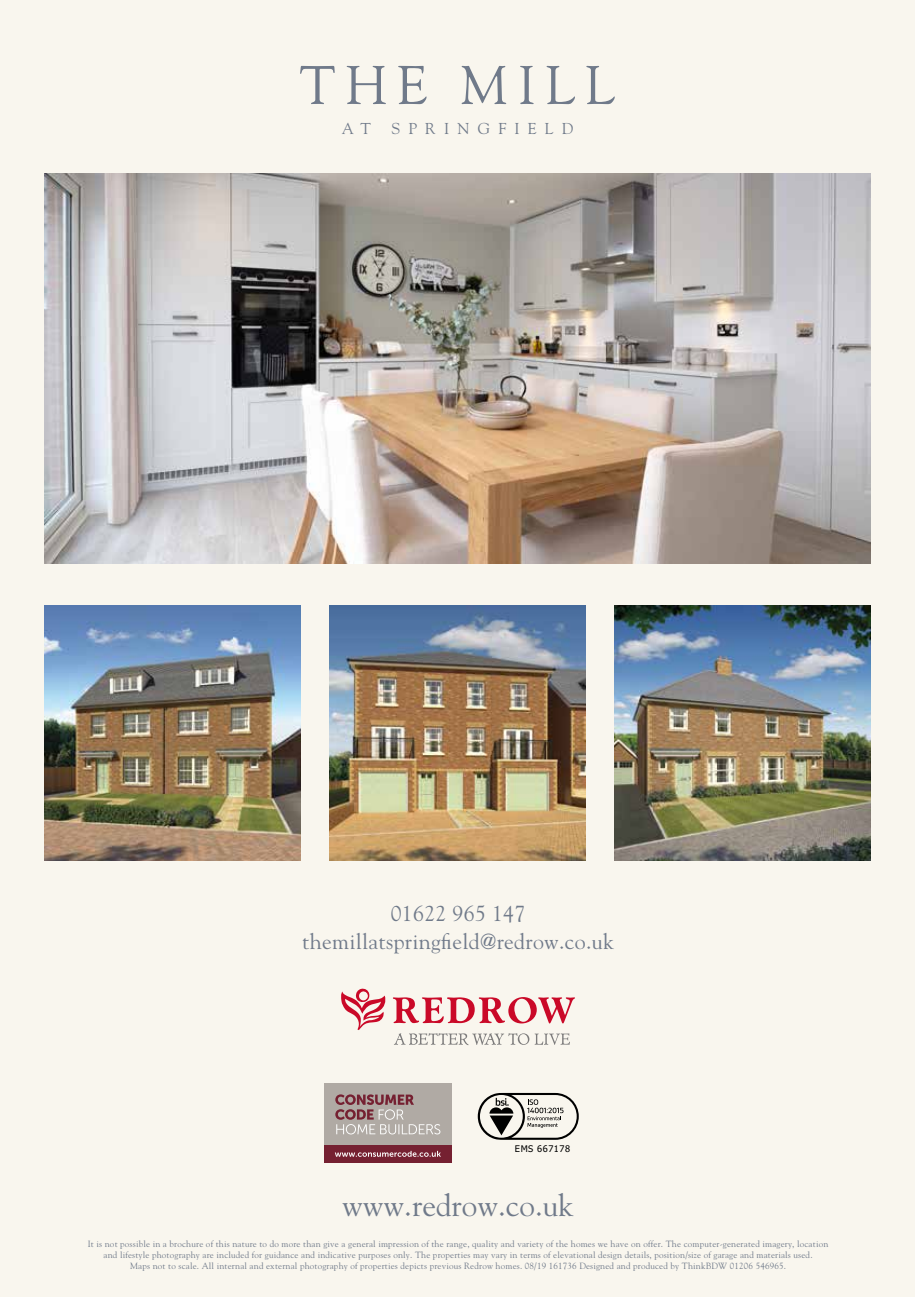
<style>
.page{position:relative;width:915px;height:1297px;background:#fff}
.page>*{position:absolute;margin:0;border:0;box-sizing:border-box;transform-origin:0 0}
.t1{font:54px "Goudy";letter-spacing:.18em;color:#707a8a}
.t2{font:30.9px "Goudy";color:#707a8a}
.t3{font:21.75px/28.5px "Goudy";letter-spacing:.015em;color:#707a8a;text-align:center}
.t4{font:15.75px "Goudy";letter-spacing:.52em;color:#707a8a}
.t5{font:9.15px "Tahoma";letter-spacing:.06em;color:#000}
.t6{font:9px/11.2px "Goudy";letter-spacing:.02em;color:#707a8a;text-align:center}
</style>
<div class="page">
<div style="left:0;top:0;width:914px;height:1297px;background:#f9f6ee"></div>
<svg style="left:393px;top:997px;width:182px;height:26px"></svg>
<svg style="left:341px;top:989px;width:45px;height:41px"></svg>
<svg style="left:394px;top:1033px;width:176px;height:12px"></svg>
<img style="left:45px;top:174px;width:825px;height:389px">
<img style="left:45px;top:605px;width:255px;height:256px">
<img style="left:614px;top:605px;width:256px;height:256px">
<img style="left:330px;top:605px;width:255px;height:256px">
<div style="left:324px;top:1145px;width:127px;height:18px;background:#752031"></div>
<svg style="left:335px;top:1151px;width:106px;height:6px"></svg>
<div style="left:324px;top:1084px;width:127px;height:61px;background:#b0aaa4"></div>
<svg style="left:335px;top:1094px;width:105px;height:40px"></svg>
<svg style="left:477px;top:1093px;width:101px;height:47px"></svg>
<h1 class="t1" style="left:299px;top:52px;width:317px">THE MILL</h1>
<h3 class="t4" style="left:342px;top:118px;width:31px">A T</h3>
<h3 class="t4" style="left:391px;top:118px;width:183px">SPRINGFIELD</h3>
<h3 class="t3" style="left:302px;top:898px;width:313px">01622 965 147 themillatspringfield@redrow.co.uk</h3>
<p class="t5" style="left:515px;top:1142px;width:57px">EMS 667178</p>
<h2 class="t2" style="left:342px;top:1186px;width:233px">www.redrow.co.uk</h2>
<p class="t6" style="left:88px;top:1237px;width:742px">It is not possible in a brochure of this nature to do more than give a general impression of the range, quality and variety of the homes we have on offer. The computer-generated imagery, location and lifestyle photography are included for guidance and indicative purposes only. The properties may vary in terms of elevational design details, position/size of garage and materials used.<br>Maps not to scale. All internal and external photography of properties depicts previous Redrow homes. 08/19 161736 Designed and produced by ThinkBDW 01206 546965.</p>
</div>
